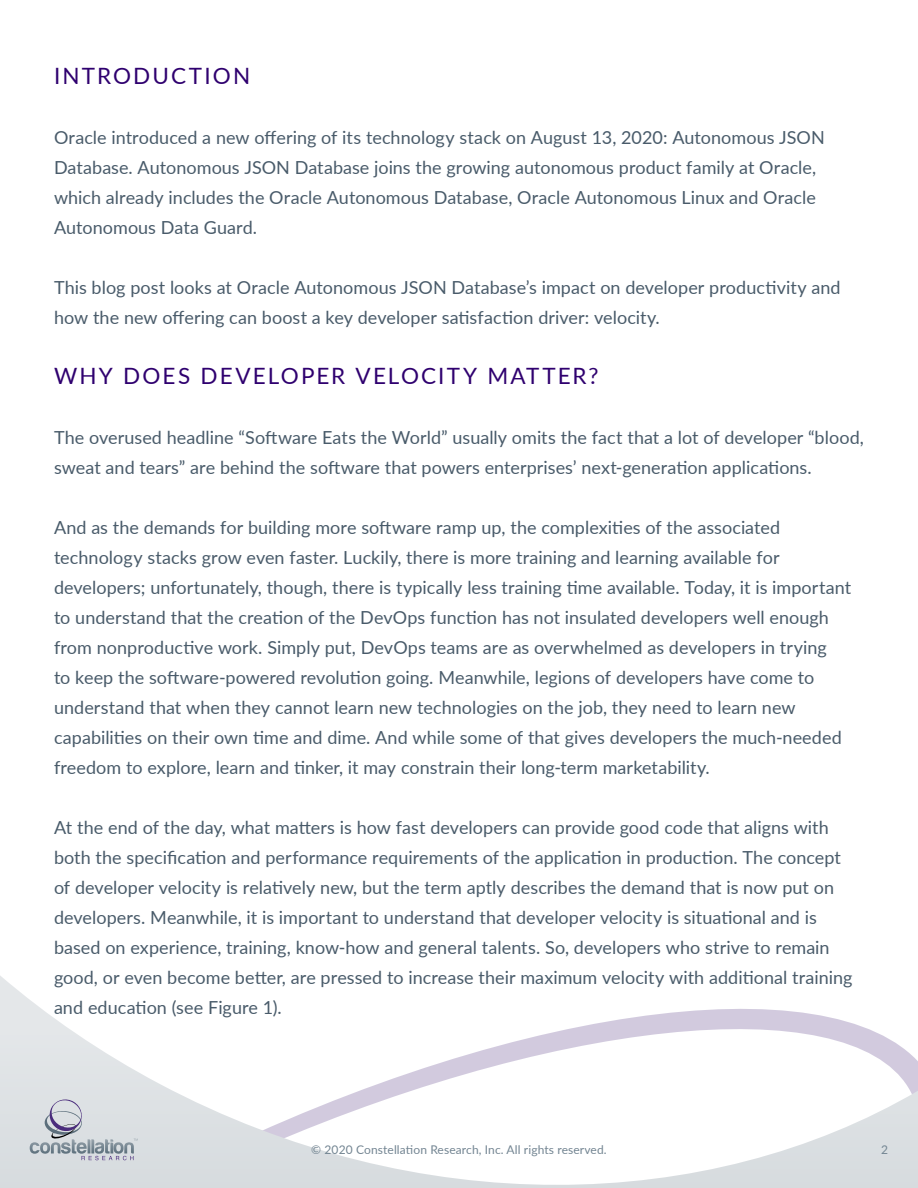
<style>
.page{position:relative;width:918px;height:1188px;background:#fff}
.page>*{position:absolute;margin:0;border:0;box-sizing:border-box;transform-origin:0 0}
.t1{font:22.5px "Lato";letter-spacing:.095em;color:#2f006f}
.t2{font:18px/30px "Lato";letter-spacing:.005em;color:#495b6a}
.t3{font:12px "Lato";letter-spacing:.01em;color:#738592}
</style>
<div class="page">
<svg style="left:0;top:976px;width:918px;height:212px"></svg>
<svg style="left:30px;top:1099px;width:108px;height:61px;background:#c6cbd2"></svg>
<p class="t1" style="left:54px;top:60px;width:198px">INTRODUCTION</p>
<p class="t2" style="left:54px;top:122px;width:772px">Oracle introduced a new offering of its technology stack on August 13, 2020: Autonomous JSON Database. Autonomous JSON Database joins the growing autonomous product family at Oracle, which already includes the Oracle Autonomous Database, Oracle Autonomous Linux and Oracle Autonomous Data Guard.</p>
<p class="t2" style="left:54px;top:272px;width:788px">This blog post looks at Oracle Autonomous JSON Database’s impact on developer productivity and how the new offering can boost a key developer satisfaction driver: velocity.</p>
<p class="t1" style="left:54px;top:360px;width:546px">WHY DOES DEVELOPER VELOCITY MATTER?</p>
<p class="t2" style="left:54px;top:422px;width:812px">The overused headline “Software Eats the World” usually omits the fact that a lot of developer “blood, sweat and tears” are behind the software that powers enterprises’ next-generation applications.</p>
<p class="t2" style="left:54px;top:512px;width:799px">And as the demands for building more software ramp up, the complexities of the associated technology stacks grow even faster. Luckily, there is more training and learning available for developers; unfortunately, though, there is typically less training time available. Today, it is important to understand that the creation of the DevOps function has not insulated developers well enough from nonproductive work. Simply put, DevOps teams are as overwhelmed as developers in trying<br>to keep the software-powered revolution going. Meanwhile, legions of developers have come to understand that when they cannot learn new technologies on the job, they need to learn new capabilities on their own time and dime. And while some of that gives developers the much-needed freedom to explore, learn and tinker, it may constrain their long-term marketability.</p>
<p class="t2" style="left:54px;top:812px;width:800px">At the end of the day, what matters is how fast developers can provide good code that aligns with both the specification and performance requirements of the application in production. The concept of developer velocity is relatively new, but the term aptly describes the demand that is now put on developers. Meanwhile, it is important to understand that developer velocity is situational and is based on experience, training, know-how and general talents. So, developers who strive to remain good, or even become better, are pressed to increase their maximum velocity with additional training and education (see Figure 1).</p>
<p class="t3" style="left:311px;top:1141px;width:297px">© 2020 Constellation Research, Inc. All rights reserved.</p>
<p class="t3" style="left:881px;top:1141px;width:8px">2</p>
</div>
